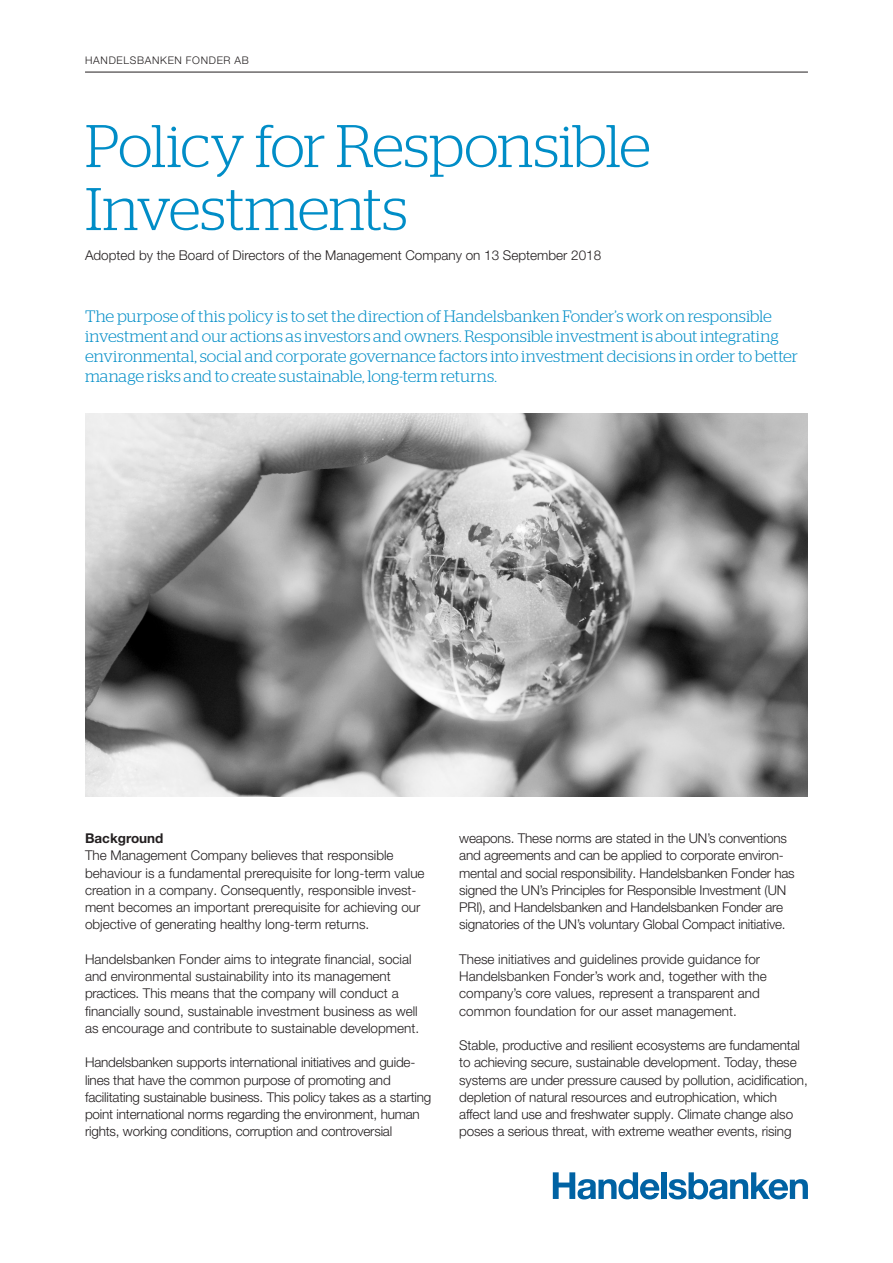
<style>
.page{position:relative;width:893px;height:1263px;background:#fff}
.page>*{position:absolute;margin:0;border:0;box-sizing:border-box;transform-origin:0 0}
.rubrik{font:300 60px/63px "Stag";letter-spacing:-.02em;color:#008dc7}
.ingress{font:300 16.5px/20.2px "Stag";color:#008dc7}
.brödtext{font:300 13.5px/17.2px "Helvetica Neue LT Pro";letter-spacing:-.01em;color:#231f20}
.underrubrik_1{font:700 13.5px "Helvetica Neue LT Pro";color:#231f20}
.produktnamn{font:300 10.5px "Helvetica Neue LT Pro";letter-spacing:.07em;color:#231f20}
</style>
<div class="page">
<hr style="left:85px;top:72px;width:723px;height:1px;background:#231f20">
<div style="left:661px;top:1172px;width:6px;height:27px;background:#0062a3"></div>
<svg style="left:553px;top:1172px;width:106px;height:27px"></svg>
<svg style="left:669px;top:1172px;width:139px;height:27px"></svg>
<img style="left:85px;top:414px;width:723px;height:382px">
<p class="produktnamn" style="left:85px;top:54px;width:165px">HANDELSBANKEN FONDER AB</p>
<p class="rubrik" style="left:85px;top:114px;width:567px">Policy for Responsible<br>Investments</p>
<p class="brödtext" style="left:85px;top:246px;width:518px">Adopted by the Board of Directors of the Management Company on 13 September 2018</p>
<p class="ingress" style="left:85px;top:305px;width:715px">The purpose of this policy is to set the direction of Handelsbanken Fonder’s work on responsible investment and our actions as investors and owners. Responsible investment is about integrating environmental, social and corporate governance factors into investment decisions in order to better manage risks and to create sustainable, long-term returns.</p>
<p class="underrubrik_1" style="left:85px;top:830px;width:80px">Background</p>
<p class="brödtext" style="left:85px;top:847px;width:341px">The Management Company believes that responsible behaviour is a fundamental prerequisite for long-term value creation in a company. Consequently, responsible invest&shy;ment becomes an important prerequisite for achieving our objective of generating healthy long-term returns.</p>
<p class="brödtext" style="left:85px;top:950px;width:336px">Handelsbanken Fonder aims to integrate financial, social and environmental sustainability into its management practices. This means that the company will conduct a financially sound, sustainable investment business as well as encourage and contribute to sustainable development.</p>
<p class="brödtext" style="left:85px;top:1054px;width:348px">Handelsbanken supports international initiatives and guide&shy;lines that have the common purpose of promoting and facilitating sustainable business. This policy takes as a starting point international norms regarding the environment, human rights, working conditions, corruption and controversial</p>
<p class="brödtext" style="left:459px;top:829px;width:337px">weapons. These norms are stated in the UN’s conventions and agreements and can be applied to corporate environ&shy;mental and social responsibility. Handelsbanken Fonder has signed the UN’s Principles for Responsible Investment (UN PRI), and Handelsbanken and Handelsbanken Fonder are signatories of the UN’s voluntary Global Compact initiative.</p>
<p class="brödtext" style="left:459px;top:950px;width:309px">These initiatives and guidelines provide guidance for Handelsbanken Fonder’s work and, together with the company’s core values, represent a transparent and common foundation for our asset management.</p>
<p class="brödtext" style="left:459px;top:1036px;width:350px">Stable, productive and resilient ecosystems are fundamental to achieving secure, sustainable development. Today, these systems are under pressure caused by pollution, acidification, depletion of natural resources and eutrophication, which affect land use and freshwater supply. Climate change also poses a serious threat, with extreme weather events, rising</p>
</div>
